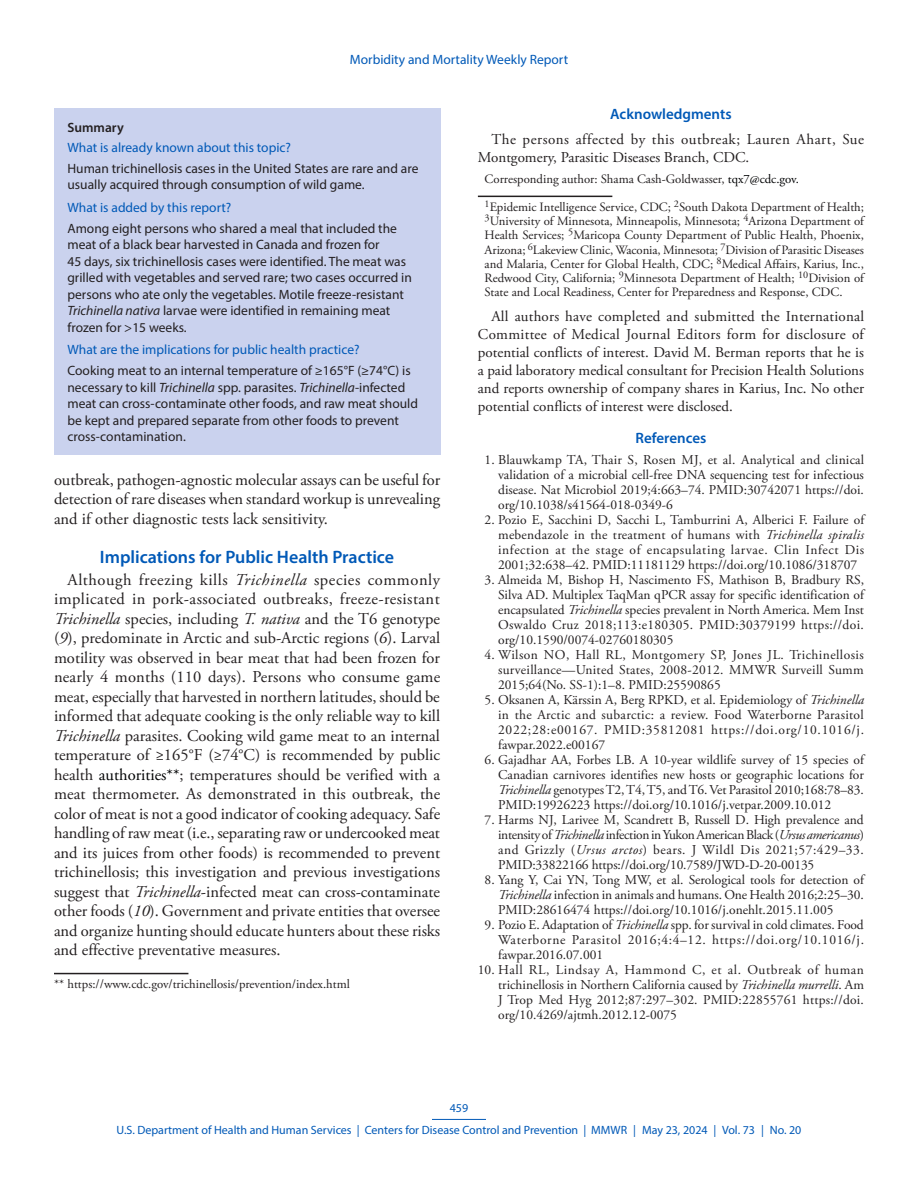
<style>
.page{position:relative;width:918px;height:1188px;background:#fff}
.page>*{position:absolute;margin:0;border:0;box-sizing:border-box;transform-origin:0 0}
.Heading_1{font:600 18px "Myriad Pro";color:#0059b7}
.Paragraph{font:16.5px/19.5px "Adobe Garamond Pro";color:#231f20;text-align:justify}
.Conflict_of_Interest{font:15px/18px "Adobe Garamond Pro";color:#231f20;text-align:justify}
.Acknowledgment{font:15px/18px "Adobe Garamond Pro";letter-spacing:.025em;color:#231f20}
.Acknowledgment_Head{font:600 15px "Myriad Pro";color:#0059b7}
.Ref_Title{font:600 15px "Myriad Pro";color:#0059b7}
.Reference_10{font:13.5px/15px "Adobe Garamond Pro";color:#231f20;text-align:justify}
.Summary_Box_Text{font:13.5px/16.5px "Myriad Pro";color:#231f20}
.Summary_Box_Heading{font:13.5px "Myriad Pro";color:#0059b7}
.Summary_Box_Ttile{font:600 13.5px "Myriad Pro";color:#231f20}
.Author_Affiliations{font:12.75px/14.2px "Adobe Garamond Pro";color:#231f20;text-align:justify}
.footnote_w_rule_text_indent_2{font:12.75px "Adobe Garamond Pro";color:#231f20}
.Corresponding_Author{font:12.75px "Adobe Garamond Pro";color:#231f20}
.t1{font:12px/21.8px "Myriad Pro";color:#0059b7;text-align:center}
.s1{font-style:italic}
.s2{color:#010203}
</style>
<div class="page">
<hr style="left:432px;top:1119px;width:54px;height:1px;background:#0059b7">
<div style="left:54px;top:108px;width:386px;height:347px;background:#cad2ee"></div>
<hr style="left:54px;top:973px;width:134px;height:1px;background:#231f20">
<hr style="left:478px;top:196px;width:134px;height:1px;background:#231f20">
<p class="Summary_Box_Heading" style="left:350px;top:51px;width:220px">Morbidity and Mortality Weekly Report</p>
<h1 class="Summary_Box_Ttile" style="left:68px;top:119px;width:58px">Summary</h1>
<h1 class="Summary_Box_Heading" style="left:68px;top:139px;width:225px">What is already known about this topic?</h1>
<p class="Summary_Box_Text" style="left:68px;top:160px;width:352px">Human trichinellosis cases in the United States are rare and are usually acquired through consumption of wild game.</p>
<h1 class="Summary_Box_Heading" style="left:68px;top:199px;width:165px">What is added by this report?</h1>
<p class="Summary_Box_Text" style="left:68px;top:220px;width:346px">Among eight persons who shared a meal that included the meat of a black bear harvested in Canada and frozen for<br>45 days, six trichinellosis cases were identified. The meat was grilled with vegetables and served rare; two cases occurred in persons who ate only the vegetables. Motile freeze-resistant <span class="s1">Trichinella nativa</span> larvae were identified in remaining meat frozen for &gt;15 weeks.</p>
<h1 class="Summary_Box_Heading" style="left:68px;top:342px;width:294px">What are the implications for public health practice?</h1>
<p class="Summary_Box_Text" style="left:68px;top:362px;width:352px">Cooking meat to an internal temperature of ≥165°F (≥74°C) is necessary to kill <span class="s1">Trichinella</span> spp. parasites. <span class="s1">Trichinella</span>-infected meat can cross-contaminate other foods, and raw meat should be kept and prepared separate from other foods to prevent cross-contamination.</p>
<p class="Paragraph" style="left:54px;top:470px;width:388px">outbreak, pathogen-agnostic molecular assays can be useful for detection of rare diseases when standard workup is unrevealing and if other diagnostic tests lack sensitivity.</p>
<h1 class="Heading_1" style="left:100px;top:545px;width:296px">Implications for Public Health Practice</h1>
<p class="Paragraph" style="left:54px;top:570px;width:388px;text-indent:14px">Although freezing kills <span class="s1">Trichinella</span> species commonly implicated in pork-associated outbreaks, freeze-resistant <span class="s1">Trichinella</span> species, including <span class="s1">T. nativa</span> and the T6 genotype (<span class="s1">9</span>), predominate in Arctic and sub-Arctic regions (<span class="s1">6</span>). Larval motility was observed in bear meat that had been frozen for nearly 4 months (110 days). Persons who consume game meat, especially that harvested in northern latitudes, should be informed that adequate cooking is the only reliable way to kill <span class="s1">Trichinella</span> parasites. Cooking wild game meat to an internal temperature of ≥165°F (≥74°C) is recommended by public health <span class="s2">authorities**</span>; temperatures should be verified with a meat thermometer. As demonstrated in this outbreak, the color of meat is not a good indicator of cooking adequacy. Safe handling of raw meat (i.e., separating raw or undercooked meat and its juices from other foods) is recommended to prevent trichinellosis; this investigation and previous investigations suggest that <span class="s1">Trichinella</span>-infected meat can cross-contaminate other foods (<span class="s1">10</span>). Government and private entities that oversee and organize hunting should educate hunters about these risks and effective preventative measures.</p>
<p class="footnote_w_rule_text_indent_2" style="left:54px;top:976px;width:297px">** https://www.cdc.gov/trichinellosis/prevention/index.html</p>
<h1 class="Acknowledgment_Head" style="left:610px;top:105px;width:123px">Acknowledgments</h1>
<p class="Acknowledgment" style="left:478px;top:131px;width:388px;text-indent:14px">The persons affected by this outbreak; Lauren Ahart, Sue<br>Montgomery, Parasitic Diseases Branch, CDC.</p>
<p class="Corresponding_Author" style="left:485px;top:171px;width:316px">Corresponding author: Shama Cash-Goldwasser, <span class="s2">tqx7@cdc.gov.</span></p>
<p class="Author_Affiliations" style="left:485px;top:200px;width:381px"><sup>1</sup>Epidemic Intelligence Service, CDC; <sup>2</sup>South Dakota Department of Health; <sup>3</sup>University of Minnesota, Minneapolis, Minnesota; <sup>4</sup>Arizona Department of Health Services; <sup>5</sup>Maricopa County Department of Public Health, Phoenix, Arizona; <sup>6</sup>Lakeview Clinic, Waconia, Minnesota; <sup>7</sup>Division of Parasitic Diseases and Malaria, Center for Global Health, CDC; <sup>8</sup>Medical Affairs, Karius, Inc., Redwood City, California; <sup>9</sup>Minnesota Department of Health; <sup>10</sup>Division of State and Local Readiness, Center for Preparedness and Response, CDC.</p>
<p class="Conflict_of_Interest" style="left:478px;top:308px;width:388px;text-indent:14px">All authors have completed and submitted the International Committee of Medical Journal Editors form for disclosure of potential conflicts of interest. David M. Berman reports that he is a paid laboratory medical consultant for Precision Health Solutions and reports ownership of company shares in Karius, Inc. No other potential conflicts of interest were disclosed.</p>
<h1 class="Ref_Title" style="left:636px;top:428px;width:72px">References</h1>
<p class="Reference_10" style="left:498px;top:453px;width:368px;text-indent:-14px">1. Blauwkamp TA, Thair S, Rosen MJ, et al. Analytical and clinical validation of a microbial cell-free DNA sequencing test for infectious disease. Nat Microbiol 2019;4:663–74. PMID:30742071 https://doi. org/10.1038/s41564-018-0349-6</p>
<p class="Reference_10" style="left:498px;top:513px;width:368px;text-indent:-14px">2. Pozio E, Sacchini D, Sacchi L, Tamburrini A, Alberici F. Failure of mebendazole in the treatment of humans with <span class="s1">Trichinella spiralis </span>infection at the stage of encapsulating larvae. Clin Infect Dis 2001;32:638–42. PMID:11181129 https://doi.org/10.1086/318707</p>
<p class="Reference_10" style="left:498px;top:573px;width:368px;text-indent:-14px">3. Almeida M, Bishop H, Nascimento FS, Mathison B, Bradbury RS, Silva AD. Multiplex TaqMan qPCR assay for specific identification of encapsulated <span class="s1">Trichinella</span> species prevalent in North America. Mem Inst Oswaldo Cruz 2018;113:e180305. PMID:30379199 https://doi. org/10.1590/0074-02760180305</p>
<p class="Reference_10" style="left:498px;top:648px;width:367px;text-indent:-14px">4. Wilson NO, Hall RL, Montgomery SP, Jones JL. Trichinellosis surveillance—United States, 2008-2012. MMWR Surveill Summ 2015;64(No. SS-1):1–8. PMID:25590865</p>
<p class="Reference_10" style="left:498px;top:693px;width:367px;text-indent:-13px">5. Oksanen A, Kärssin A, Berg RPKD, et al. Epidemiology of <span class="s1">Trichinella </span>in the Arctic and subarctic: a review. Food Waterborne Parasitol 2022;28:e00167. PMID:35812081 https://doi.org/10.1016/j. fawpar.2022.e00167</p>
<p class="Reference_10" style="left:498px;top:753px;width:367px;text-indent:-13px">6. Gajadhar AA, Forbes LB. A 10-year wildlife survey of 15 species of Canadian carnivores identifies new hosts or geographic locations for <span class="s1">Trichinella</span> genotypes T2, T4, T5, and T6. Vet Parasitol 2010;168:78–83.<br>PMID:19926223 https://doi.org/10.1016/j.vetpar.2009.10.012</p>
<p class="Reference_10" style="left:498px;top:813px;width:367px;text-indent:-13px">7. Harms NJ, Larivee M, Scandrett B, Russell D. High prevalence and intensity of <span class="s1">Trichinella</span> infection in Yukon American Black (<span class="s1">Ursus americanus</span>) and Grizzly (<span class="s1">Ursus arctos</span>) bears. J Wildl Dis 2021;57:429–33.<br>PMID:33822166 https://doi.org/10.7589/JWD-D-20-00135</p>
<p class="Reference_10" style="left:498px;top:873px;width:367px;text-indent:-14px">8. Yang Y, Cai YN, Tong MW, et al. Serological tools for detection of <span class="s1">Trichinella</span> infection in animals and humans. One Health 2016;2:25–30.<br>PMID:28616474 https://doi.org/10.1016/j.onehlt.2015.11.005</p>
<p class="Reference_10" style="left:498px;top:918px;width:367px;text-indent:-14px">9. Pozio E. Adaptation of <span class="s1">Trichinella</span> spp. for survival in cold climates. Food Waterborne Parasitol 2016;4:4–12. https://doi.org/10.1016/j. fawpar.2016.07.001</p>
<p class="Reference_10" style="left:498px;top:963px;width:367px;text-indent:-20px">10. Hall RL, Lindsay A, Hammond C, et al. Outbreak of human trichinellosis in Northern California caused by <span class="s1">Trichinella murrelli</span>. Am J Trop Med Hyg 2012;87:297–302. PMID:22855761 https://doi. org/10.4269/ajtmh.2012.12-0075</p>
<p class="t1" style="left:117px;top:1097px;width:686px">459<br>U.S. Department of Health and Human Services | Centers for Disease Control and Prevention | MMWR | May 23, 2024 | Vol. 73 | No. 20</p>
</div>
